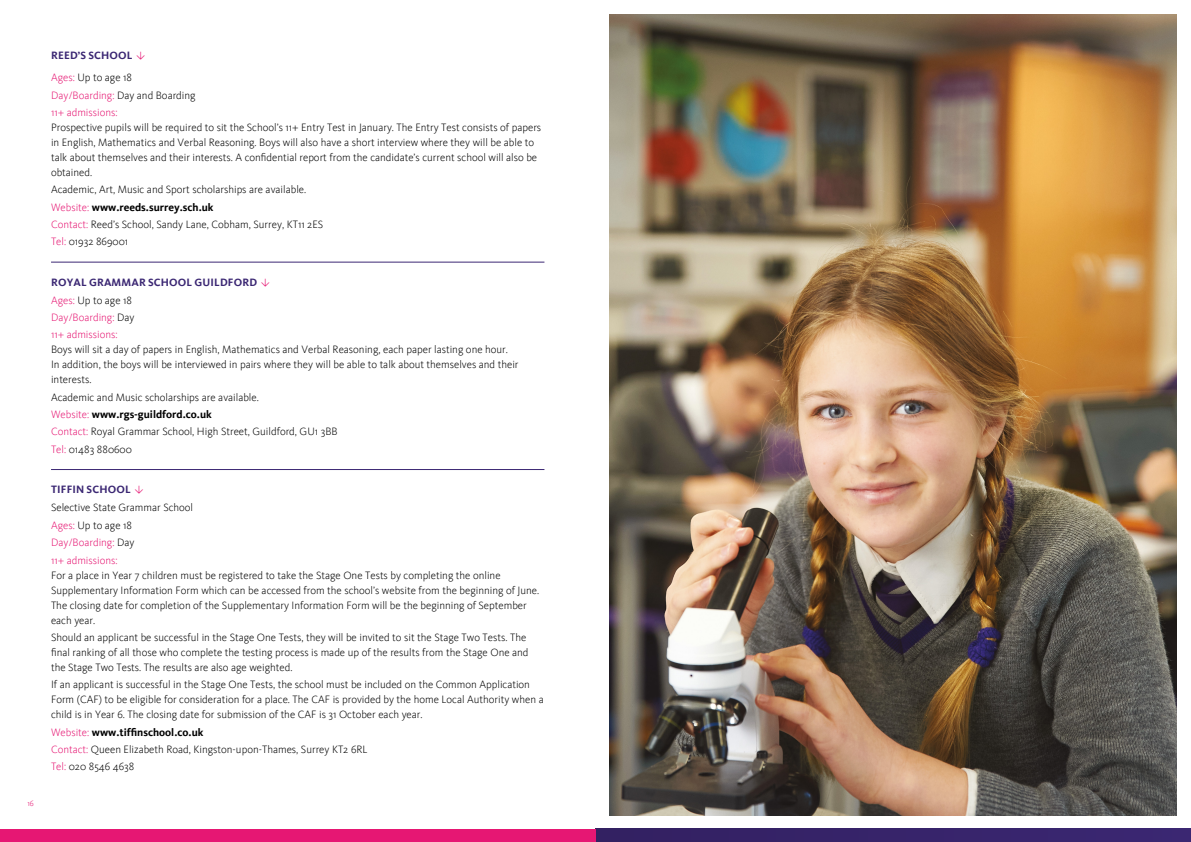
<style>
.page{position:relative;width:1191px;height:842px;background:#fff}
.page>*{position:absolute;margin:0;border:0;box-sizing:border-box;transform-origin:0 0}
.t1{font:300 11px/15px "Kievit OT";color:#000}
.t2{font:300 11px/17.5px "Kievit OT";color:#e61773}
.t3{font:700 11px/22.1px "Kievit OT";letter-spacing:.015em;color:#3b2773}
.t4{font:300 8px "Kievit OT";color:#e61773}
.s1{color:#e61773}
.s2{font-weight:300;color:#e61773}
.s3{font-weight:300;color:#000}
.s4{color:#000}
.s5{font-weight:700}
.s6{font-weight:700;color:#3b2773}
</style>
<div class="page">
<div style="left:595px;top:829px;width:596px;height:13px;background:#37246a"></div>
<div style="left:0;top:829px;width:595px;height:13px;background:#e61773"></div>
<hr style="left:51px;top:262px;width:493px;height:1px;background:#3b2773">
<hr style="left:51px;top:469px;width:493px;height:1px;background:#3b2773">
<img style="left:609px;top:14px;width:567px;height:801px">
<p class="t4" style="left:28px;top:799px;width:8px">16</p>
<p class="t3" style="left:51px;top:45px;width:95px">REED’S SCHOOL <span class="s1">□□■<br></span><span class="s2">Ages:</span> <span class="s3">Up to age 18</span></p>
<p class="t2" style="left:51px;top:87px;width:146px">Day/Boarding: <span class="s4">Day and Boarding<br></span>11+ admissions:</p>
<p class="t1" style="left:51px;top:120px;width:492px">Prospective pupils will be required to sit the School’s 11+ Entry Test in January. The Entry Test consists of papers in English, Mathematics and Verbal Reasoning. Boys will also have a short interview where they will be able to talk about themselves and their interests. A confidential report from the candidate’s current school will also be obtained.</p>
<p class="t1" style="left:51px;top:181px;width:274px;line-height:17.3px">Academic, Art, Music and Sport scholarships are available.<br><span class="s1">Website:</span> <span class="s5">www.reeds.surrey.sch.uk<br></span><span class="s1">Contact:</span> Reed’s School, Sandy Lane, Cobham, Surrey, KT11 2ES <span class="s1">Tel:</span> 01932 869001</p>
<p class="t2" style="left:51px;top:274px;width:220px"><span class="s6">ROYAL GRAMMAR SCHOOL GUILDFORD</span> □□■<br>Ages: <span class="s4">Up to age 18<br></span>Day/Boarding: <span class="s4">Day<br></span>11+ admissions:</p>
<p class="t1" style="left:51px;top:342px;width:469px">Boys will sit a day of papers in English, Mathematics and Verbal Reasoning, each paper lasting one hour.<br>In addition, the boys will be interviewed in pairs where they will be able to talk about themselves and their interests.</p>
<p class="t1" style="left:51px;top:389px;width:288px;line-height:17.3px">Academic and Music scholarships are available.<br><span class="s1">Website:</span> <span class="s5">www.rgs-guildford.co.uk<br></span><span class="s1">Contact:</span> Royal Grammar School, High Street, Guildford, GU1 3BB <span class="s1">Tel:</span> 01483 880600</p>
<p class="t1" style="left:51px;top:481px;width:144px;line-height:17.6px"><span class="s6">TIFFIN SCHOOL</span> <span class="s1">□□■<br></span>Selective State Grammar School<br><span class="s1">Ages:</span> Up to age 18<br><span class="s1">Day/Boarding:</span> Day<br><span class="s1">11+ admissions:</span></p>
<p class="t1" style="left:51px;top:568px;width:490px">For a place in Year 7 children must be registered to take the Stage One Tests by completing the online Supplementary Information Form which can be accessed from the school’s website from the beginning of June.<br>The closing date for completion of the Supplementary Information Form will be the beginning of September each year.</p>
<p class="t1" style="left:51px;top:630px;width:479px">Should an applicant be successful in the Stage One Tests, they will be invited to sit the Stage Two Tests. The final ranking of all those who complete the testing process is made up of the results from the Stage One and the Stage Two Tests. The results are also age weighted.</p>
<p class="t1" style="left:51px;top:677px;width:494px">If an applicant is successful in the Stage One Tests, the school must be included on the Common Application<br>Form (CAF) to be eligible for consideration for a place. The CAF is provided by the home Local Authority when a child is in Year 6. The closing date for submission of the CAF is 31 October each year.</p>
<p class="t1" style="left:51px;top:723px;width:318px;line-height:17.3px"><span class="s1">Website:</span> <span class="s5">www.tiffinschool.co.uk<br></span><span class="s1">Contact:</span> Queen Elizabeth Road, Kingston-upon-Thames, Surrey KT2 6RL<br><span class="s1">Tel:</span> 020 8546 4638</p>
</div>
